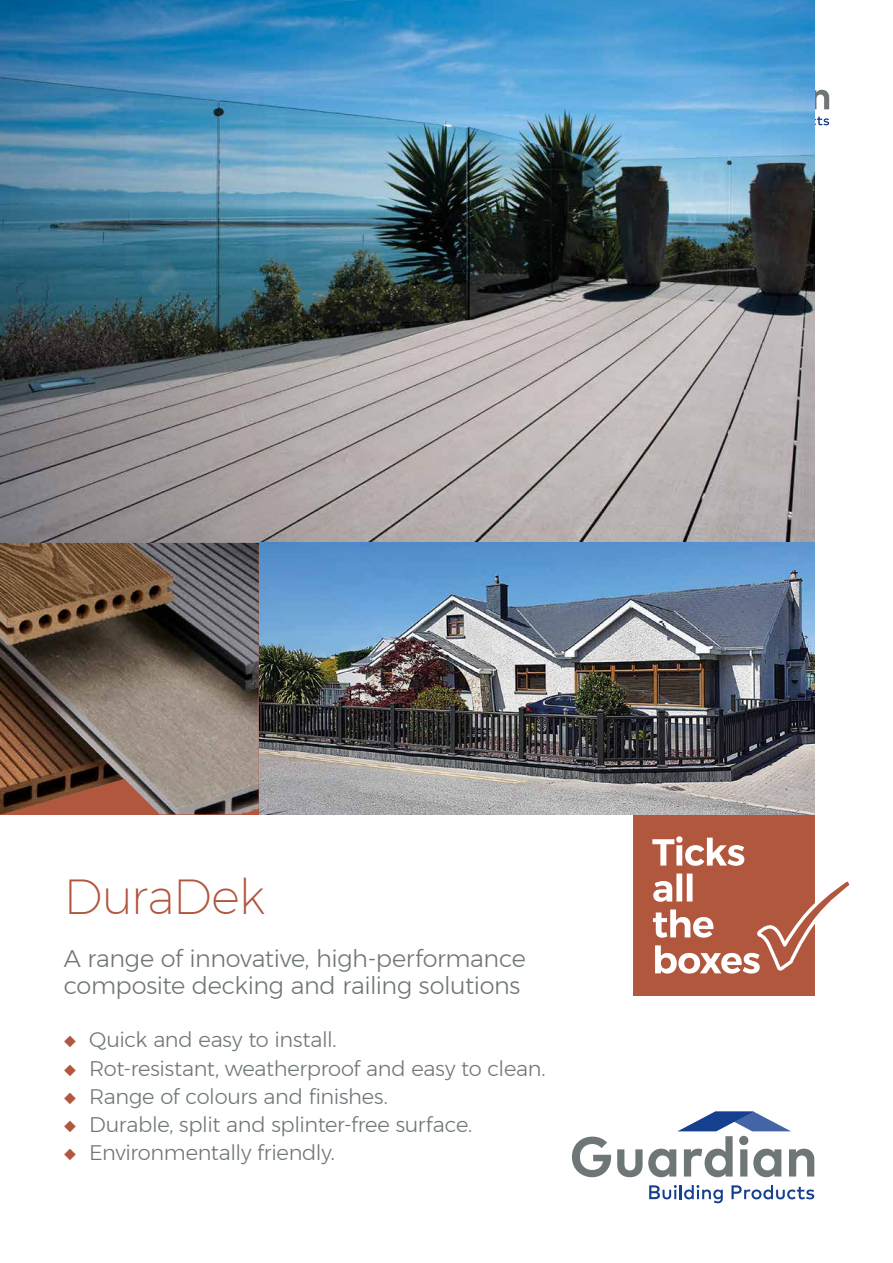
<style>
.page{position:relative;width:893px;height:1263px;background:#fff}
.page>*{position:absolute;margin:0;border:0;box-sizing:border-box;transform-origin:0 0}
.t1{font:200 48px "Montserrat";letter-spacing:-.02em;color:#b1573e}
.t2{font:300 24px/27px "Montserrat";letter-spacing:-.015em;color:#6f7678}
.t3{font:300 21px "Montserrat";letter-spacing:-.015em;color:#6f7678}
.s1{font-weight:200;color:#b1573e}
</style>
<div class="page">
<svg style="left:814px;top:64px;width:15px;height:64px"></svg>
<img style="left:0;top:0;width:814px;height:814px">
<div style="left:633px;top:814px;width:182px;height:181px;background:#b1573e"></div>
<svg style="left:652px;top:836px;width:92px;height:30px"></svg>
<svg style="left:653px;top:873px;width:197px;height:101px"></svg>
<svg style="left:0;top:543px;width:259px;height:271px;background:#715e51"></svg>
<svg style="left:649px;top:1185px;width:28px;height:14px"></svg>
<hr style="left:679px;top:1185px;width:3px;height:14px;background:#153f8f">
<svg style="left:684px;top:1185px;width:39px;height:18px"></svg>
<svg style="left:731px;top:1185px;width:83px;height:14px"></svg>
<svg style="left:572px;top:1136px;width:39px;height:41px"></svg>
<svg style="left:617px;top:1112px;width:197px;height:65px"></svg>
<h1 class="t1" style="left:64px;top:861px;width:203px">DuraDek</h1>
<p class="t2" style="left:64px;top:944px;width:464px">A range of innovative, high-performance composite decking and railing solutions</p>
<p class="t3" style="left:64px;top:1024px;width:274px"><span class="s1">◆</span> Quick and easy to install.</p>
<p class="t3" style="left:64px;top:1052px;width:483px"><span class="s1">◆</span> Rot-resistant, weatherproof and easy to clean.</p>
<p class="t3" style="left:64px;top:1080px;width:326px"><span class="s1">◆</span> Range of colours and finishes.</p>
<p class="t3" style="left:64px;top:1109px;width:410px"><span class="s1">◆</span> Durable, split and splinter-free surface.</p>
<p class="t3" style="left:64px;top:1137px;width:272px"><span class="s1">◆</span> Environmentally friendly.</p>
</div>
